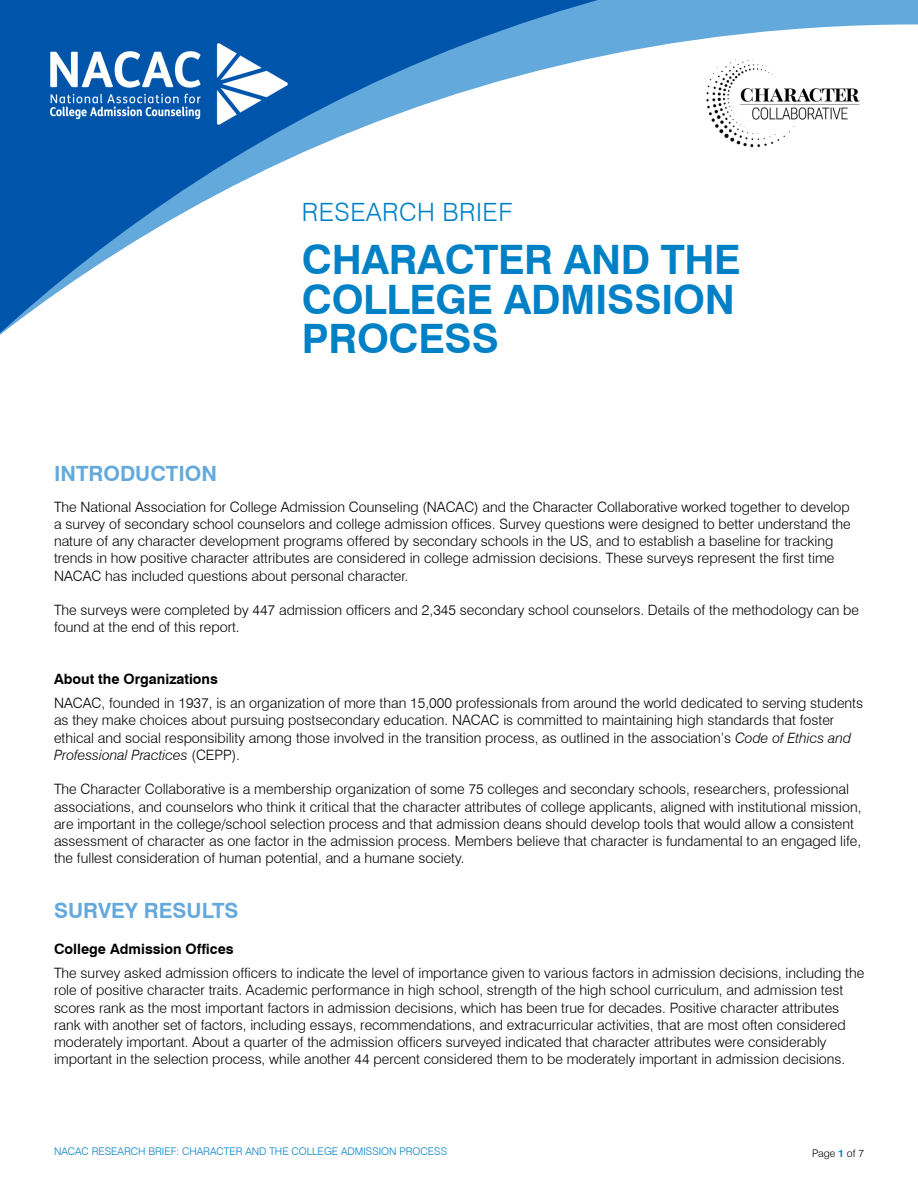
<style>
.page{position:relative;width:918px;height:1188px;background:#fff}
.page>*{position:absolute;margin:0;border:0;box-sizing:border-box;transform-origin:0 0}
.t1{font:700 40.5px/39.5px "Swiss 721 BT";letter-spacing:-.01em;color:#0081c6}
.t2{font:300 25.2px "Swiss 721 BT";letter-spacing:.02em;color:#0081c6}
.t3{font:700 21px "Swiss 721 BT";color:#64a9dc}
.t4{font:300 14.25px/17.2px "Swiss 721 BT";color:#000}
.t5{font:700 14.25px "Swiss 721 BT";color:#000}
.t6{font:300 10.5px "Swiss 721 BT";color:#0081c6}
.t7{font:300 10.5px "Swiss 721 BT";color:#000}
.s1{font-style:italic}
.s2{font-weight:700;color:#0081c6}
</style>
<div class="page">
<svg style="left:0;top:0;width:918px;height:335px"></svg>
<img style="left:701px;top:58px;width:164px;height:90px">
<img style="left:50px;top:43px;width:237px;height:82px">
<h2 class="t2" style="left:302px;top:197px;width:212px">RESEARCH BRIEF</h2>
<h1 class="t1" style="left:302px;top:240px;width:440px">CHARACTER AND THE<br>COLLEGE ADMISSION<br>PROCESS</h1>
<h3 class="t3" style="left:54px;top:461px;width:165px">INTRODUCTION</h3>
<p class="t4" style="left:54px;top:498px;width:798px">The National Association for College Admission Counseling (NACAC) and the Character Collaborative worked together to develop a survey of secondary school counselors and college admission offices. Survey questions were designed to better understand the nature of any character development programs offered by secondary schools in the US, and to establish a baseline for tracking trends in how positive character attributes are considered in college admission decisions. These surveys represent the first time NACAC has included questions about personal character.</p>
<p class="t4" style="left:54px;top:601px;width:807px">The surveys were completed by 447 admission officers and 2,345 secondary school counselors. Details of the methodology can be found at the end of this report.</p>
<p class="t5" style="left:54px;top:670px;width:165px">About the Organizations</p>
<p class="t4" style="left:54px;top:694px;width:811px">NACAC, founded in 1937, is an organization of more than 15,000 professionals from around the world dedicated to serving students as they make choices about pursuing postsecondary education. NACAC is committed to maintaining high standards that foster ethical and social responsibility among those involved in the transition process, as outlined in the association’s <span class="s1">Code of Ethics and Professional Practices</span> (CEPP).</p>
<p class="t4" style="left:54px;top:780px;width:809px">The Character Collaborative is a membership organization of some 75 colleges and secondary schools, researchers, professional associations, and counselors who think it critical that the character attributes of college applicants, aligned with institutional mission, are important in the college/school selection process and that admission deans should develop tools that would allow a consistent assessment of character as one factor in the admission process. Members believe that character is fundamental to an engaged life, the fullest consideration of human potential, and a humane society.</p>
<h3 class="t3" style="left:54px;top:898px;width:186px">SURVEY RESULTS</h3>
<p class="t5" style="left:54px;top:940px;width:181px">College Admission Offices</p>
<p class="t4" style="left:54px;top:964px;width:812px">The survey asked admission officers to indicate the level of importance given to various factors in admission decisions, including the role of positive character traits. Academic performance in high school, strength of the high school curriculum, and admission test scores rank as the most important factors in admission decisions, which has been true for decades. Positive character attributes rank with another set of factors, including essays, recommendations, and extracurricular activities, that are most often considered moderately important. About a quarter of the admission officers surveyed indicated that character attributes were considerably important in the selection process, while another 44 percent considered them to be moderately important in admission decisions.</p>
<p class="t6" style="left:54px;top:1145px;width:395px">NACAC RESEARCH BRIEF: CHARACTER AND THE COLLEGE ADMISSION PROCESS</p>
<p class="t7" style="left:812px;top:1147px;width:53px">Page <span class="s2">1</span> of 7</p>
</div>
